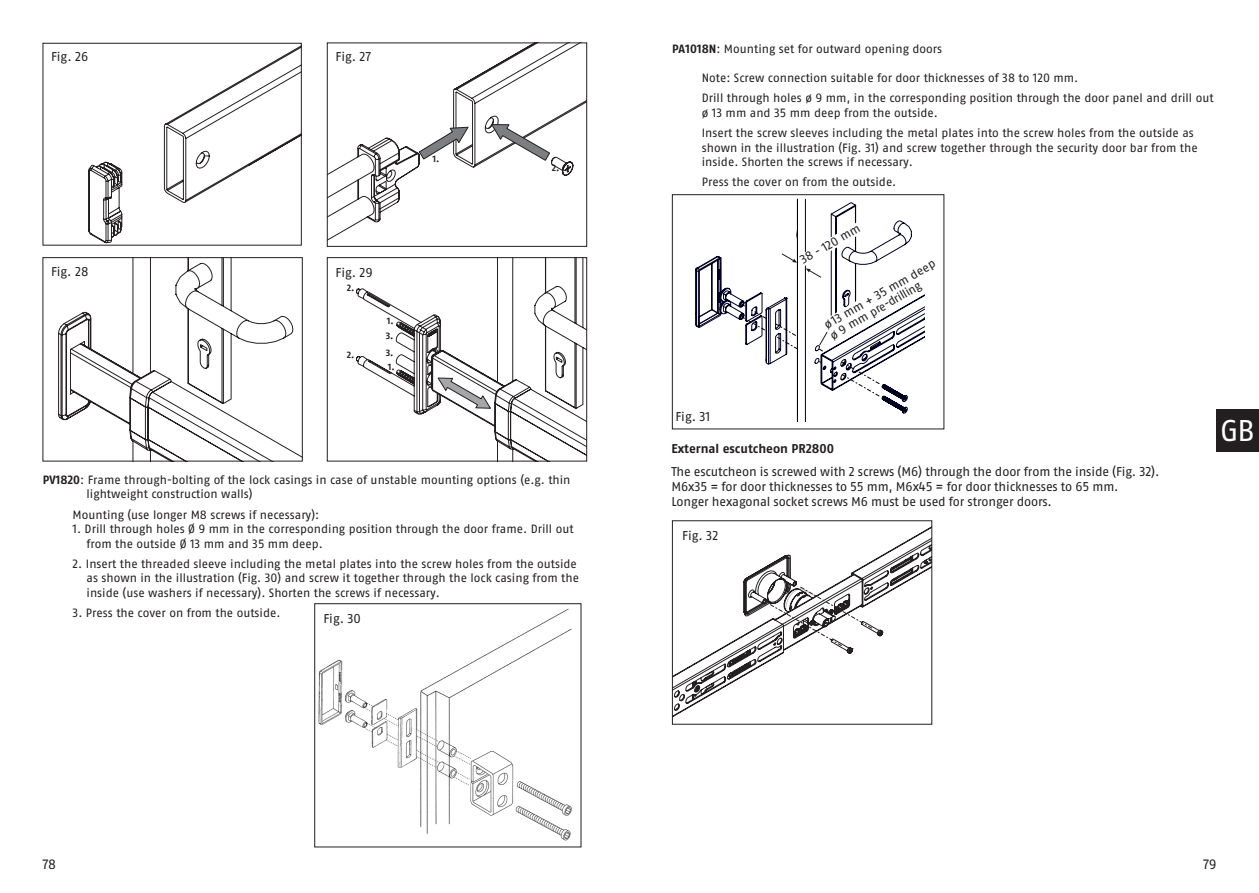
<style>
.page{position:relative;width:1259px;height:893px;background:#fff}
.page>*{position:absolute;margin:0;border:0;box-sizing:border-box;transform-origin:0 0}
.t1{font:30px "ABUS Fago Pro";color:#fff}
.t2{font:13.5px "ABUS Fago Pro";color:#231f20}
.t3{font:12.75px "ABUS Fago Pro";letter-spacing:-.01em;color:#231f20}
.t4{font:700 12.75px "ABUS Fago Pro";color:#231f20}
.t5{font:12px/14.4px "ABUS Fago Pro";color:#231f20}
.t6{font:700 9px "ABUS Fago Pro";color:#231f20}
.s1{font-weight:700}
</style>
<div class="page">
<svg style="left:329px;top:45px;width:256px;height:195px"></svg>
<svg style="left:491px;top:124px;width:59px;height:37px"></svg>
<div style="left:327px;top:43px;width:260px;height:204px;border:1px solid #231f20"></div>
<div style="left:335px;top:51px;width:43px;height:10px;background:#fff"></div>
<svg style="left:356px;top:259px;width:229px;height:200px"></svg>
<svg style="left:437px;top:377px;width:54px;height:32px"></svg>
<div style="left:327px;top:257px;width:260px;height:204px;border:1px solid #231f20"></div>
<div style="left:335px;top:266px;width:43px;height:11px;background:#fff"></div>
<svg style="left:58px;top:259px;width:243px;height:200px"></svg>
<div style="left:43px;top:257px;width:260px;height:204px;border:1px solid #231f20"></div>
<svg style="left:89px;top:46px;width:211px;height:197px"></svg>
<div style="left:43px;top:43px;width:259px;height:203px;border:1px solid #231f20"></div>
<div style="left:51px;top:51px;width:43px;height:10px;background:#fff"></div>
<div style="left:1216px;top:409px;width:43px;height:43px;background:#231f20"></div>
<svg style="left:674px;top:527px;width:256px;height:190px"></svg>
<svg style="left:770px;top:587px;width:102px;height:59px"></svg>
<div style="left:672px;top:520px;width:260px;height:205px;border:1px solid #231f20"></div>
<img style="left:314px;top:608px;width:267px;height:240px">
<div style="left:314px;top:603px;width:267px;height:244px;border:1px solid #231f20"></div>
<svg style="left:695px;top:199px;width:250px;height:223px"></svg>
<div style="left:672px;top:194px;width:272px;height:235px;border:1px solid #231f20"></div>
<p class="t3" style="left:51px;top:49px;width:39px">Fig. 26</p>
<p class="t3" style="left:51px;top:49px;width:44px">Abb. 25</p>
<p class="t3" style="left:335px;top:49px;width:37px">Fig. 27</p>
<p class="t6" style="left:432px;top:154px;width:8px">1.</p>
<p class="t3" style="left:51px;top:264px;width:39px">Fig. 28</p>
<p class="t3" style="left:335px;top:264px;width:39px">Fig. 29</p>
<p class="t6" style="left:347px;top:282px;width:9px">2.</p>
<p class="t6" style="left:347px;top:350px;width:9px">2.</p>
<p class="t6" style="left:387px;top:316px;width:8px">1.</p>
<p class="t6" style="left:388px;top:361px;width:8px">1.</p>
<p class="t6" style="left:386px;top:330px;width:9px">3.</p>
<p class="t6" style="left:386px;top:347px;width:9px">3.</p>
<p class="t6" style="left:551px;top:162px;width:9px">2.</p>
<p class="t5" style="left:87px;top:473px;width:485px;text-indent:-44px"><span class="s1">PV1820</span>: Frame through-bolting of the lock casings in case of unstable mounting options (e.g. thin lightweight construction walls)</p>
<p class="t5" style="left:73px;top:507px;width:248px">Mounting (use longer M8 screws if necessary):</p>
<p class="t5" style="left:87px;top:522px;width:488px;text-indent:-14px">1. Drill through holes Ø 9 mm in the corresponding position through the door frame. Drill out from the outside Ø 13 mm and 35 mm deep.</p>
<p class="t5" style="left:87px;top:557px;width:494px;text-indent:-14px">2. Insert the threaded sleeve including the metal plates into the screw holes from the outside as shown in the illustration (Fig. 30) and screw it together through the lock casing from the inside (use washers if necessary). Shorten the screws if necessary.</p>
<p class="t5" style="left:73px;top:606px;width:209px">3. Press the cover on from the outside.</p>
<p class="t3" style="left:323px;top:611px;width:39px">Fig. 30</p>
<p class="t5" style="left:672px;top:42px;width:271px"><span class="s1">PA1018N</span>: Mounting set for outward opening doors</p>
<p class="t5" style="left:702px;top:71px;width:378px">Note: Screw connection suitable for door thicknesses of 38 to 120 mm.</p>
<p class="t5" style="left:702px;top:91px;width:513px">Drill through holes ø 9 mm, in the corresponding position through the door panel and drill out ø 13 mm and 35 mm deep from the outside.</p>
<p class="t5" style="left:702px;top:126px;width:497px">Insert the screw sleeves including the metal plates into the screw holes from the outside as shown in the illustration (Fig. 31) and screw together through the security door bar from the inside. Shorten the screws if necessary.</p>
<p class="t5" style="left:702px;top:175px;width:196px">Press the cover on from the outside.</p>
<p class="t5" style="left:797px;top:254px;width:69px;rotate:-30deg">38 - 120 mm</p>
<p class="t5" style="left:821px;top:319px;width:128px;rotate:-30deg">ø13 mm + 35 mm deep</p>
<p class="t5" style="left:827px;top:330px;width:105px;rotate:-30deg">ø 9 mm pre-drilling</p>
<p class="t3" style="left:675px;top:408px;width:36px">Fig. 31</p>
<p class="t4" style="left:671px;top:441px;width:164px">External escutcheon PR2800</p>
<p class="t3" style="left:671px;top:463px;width:489px">The escutcheon is screwed with 2 screws (M6) through the door from the inside (Fig. 32).</p>
<p class="t3" style="left:671px;top:478px;width:449px">M6x35 = for door thicknesses to 55 mm, M6x45 = for door thicknesses to 65 mm.</p>
<p class="t3" style="left:671px;top:493px;width:382px">Longer hexagonal socket screws M6 must be used for stronger doors.</p>
<p class="t3" style="left:682px;top:528px;width:38px">Fig. 32</p>
<p class="t1" style="left:1220px;top:413px;width:36px">GB</p>
<p class="t2" style="left:43px;top:856px;width:15px">78</p>
<p class="t2" style="left:1203px;top:856px;width:15px">79</p>
</div>
